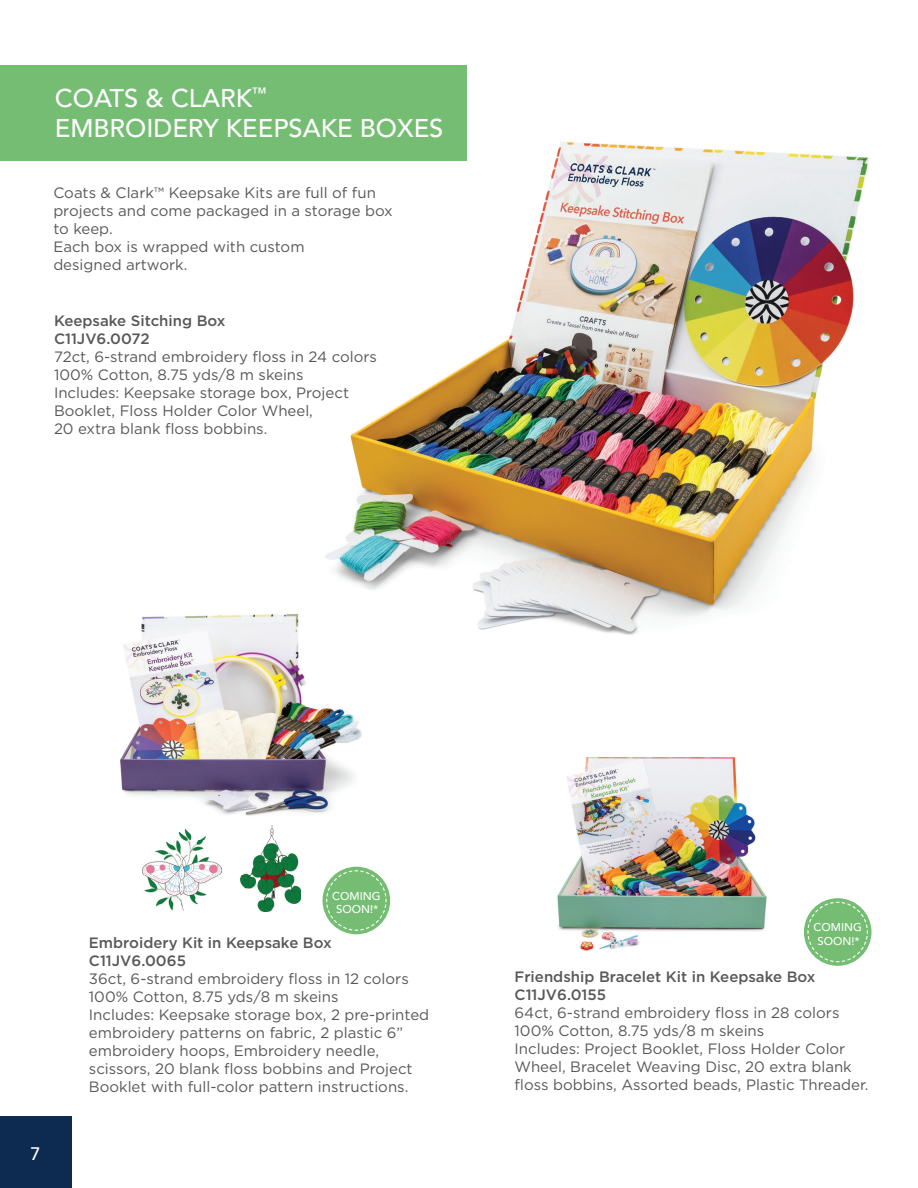
<style>
.page{position:relative;width:918px;height:1188px;background:#fff}
.page>*{position:absolute;margin:0;border:0;box-sizing:border-box;transform-origin:0 0}
.t1{font:500 25.5px/30.6px "Avenir LT Std";color:#fff}
.t2{font:500 18px "Avenir LT Std";color:#fff}
.t3{font:15px/18px "Gotham";color:#57585a}
.t4{font:500 15px/18px "Gotham";color:#57585a}
.t5{font:500 11.25px/13.5px "Avenir LT Std";color:#fff;text-align:center}
</style>
<div class="page">
<div style="left:0;top:1117px;width:71px;height:71px;background:#0d2b51"></div>
<img style="left:325px;top:103px;width:544px;height:532px">
<div style="left:0;top:65px;width:466px;height:96px;background:#74bd72"></div>
<img style="left:120px;top:588px;width:246px;height:238px">
<img style="left:143px;top:829px;width:78px;height:81px">
<img style="left:240px;top:826px;width:61px;height:86px">
<div style="left:323px;top:867px;width:67px;height:67px;background:#74bd72;border-radius:50%"></div>
<svg style="left:326px;top:870px;width:61px;height:61px"></svg>
<img style="left:557px;top:757px;width:210px;height:194px">
<svg style="left:804px;top:898px;width:68px;height:68px"></svg>
<svg style="left:807px;top:901px;width:61px;height:62px"></svg>
<h1 class="t1" style="left:55px;top:83px;width:390px">COATS &amp; CLARK<sup>™<br></sup>EMBROIDERY KEEPSAKE BOXES</h1>
<p class="t3" style="left:53px;top:184px;width:341px">Coats &amp; Clark™ Keepsake Kits are full of fun projects and come packaged in a storage box to keep.<br>Each box is wrapped with custom<br>designed artwork.</p>
<p class="t4" style="left:54px;top:311px;width:173px">Keepsake Sitching Box<br>C11JV6.0072</p>
<p class="t3" style="left:54px;top:347px;width:325px">72ct, 6-strand embroidery floss in 24 colors 100% Cotton, 8.75 yds/8 m skeins<br>Includes: Keepsake storage box, Project Booklet, Floss Holder Color Wheel,<br>20 extra blank floss bobbins.</p>
<p class="t2" style="left:31px;top:1143px;width:12px">7</p>
<p class="t5" style="left:332px;top:889px;width:50px">COMING<br>SOON!*</p>
<p class="t4" style="left:89px;top:933px;width:244px">Embroidery Kit in Keepsake Box<br>C11JV6.0065</p>
<p class="t3" style="left:89px;top:969px;width:342px">36ct, 6-strand embroidery floss in 12 colors 100% Cotton, 8.75 yds/8 m skeins<br>Includes: Keepsake storage box, 2 pre-printed embroidery patterns on fabric, 2 plastic 6” embroidery hoops, Embroidery needle, scissors, 20 blank floss bobbins and Project Booklet with full-color pattern instructions.</p>
<p class="t5" style="left:814px;top:921px;width:50px">COMING<br>SOON!*</p>
<p class="t4" style="left:515px;top:968px;width:302px">Friendship Bracelet Kit in Keepsake Box<br>C11JV6.0155</p>
<p class="t3" style="left:515px;top:1004px;width:355px">64ct, 6-strand embroidery floss in 28 colors 100% Cotton, 8.75 yds/8 m skeins<br>Includes: Project Booklet, Floss Holder Color Wheel, Bracelet Weaving Disc, 20 extra blank floss bobbins, Assorted beads, Plastic Threader.</p>
</div>
